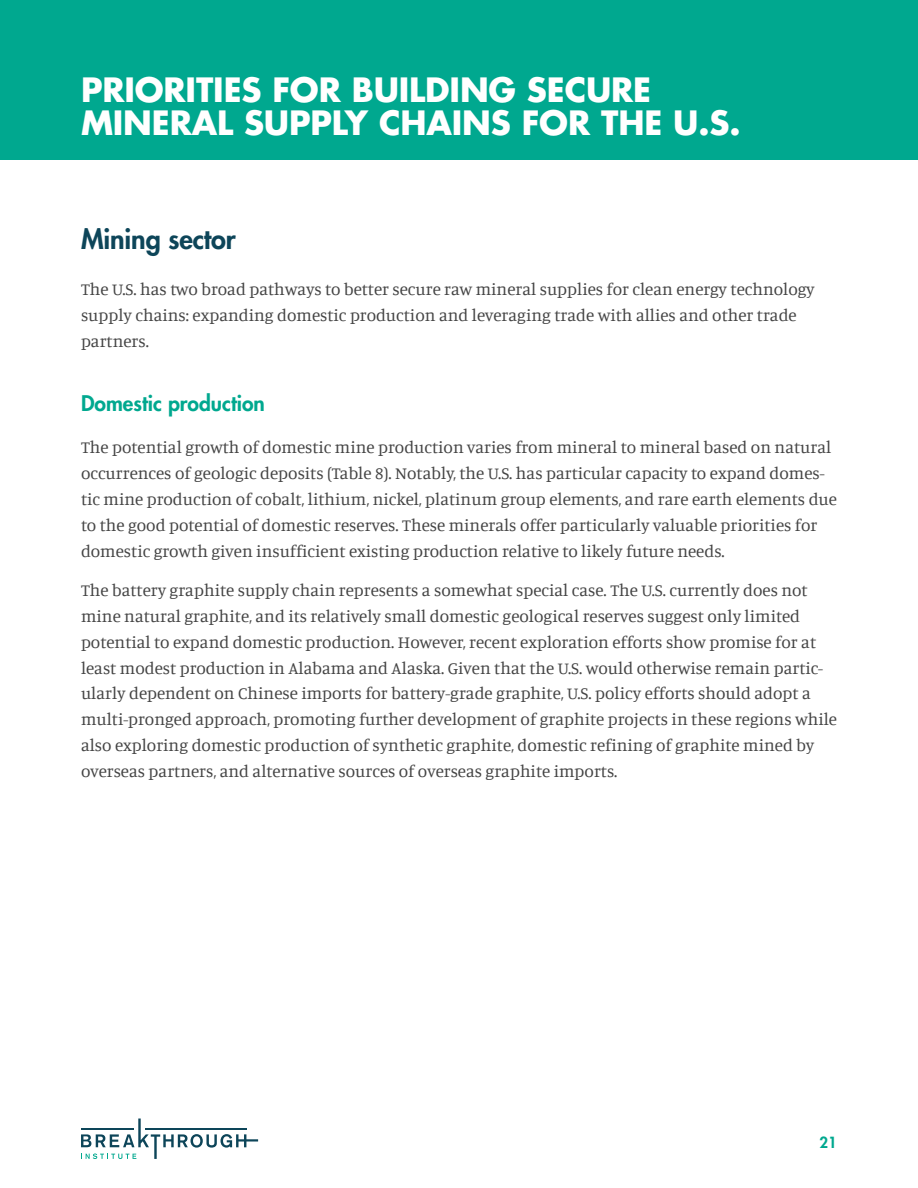
<style>
.page{position:relative;width:918px;height:1188px;background:#fff}
.page>*{position:absolute;margin:0;border:0;box-sizing:border-box;transform-origin:0 0}
.Head_22{font:700 32.7px/33px "Futura Std";letter-spacing:-.005em;color:#fff}
.Head_18{font:800 27px "Futura Std";letter-spacing:-.005em;color:#0d4559}
.Head_14{font:800 21px "Futura Std";color:#00a88f}
.t1{font:17.25px/25.8px "Manuale";color:#444}
.t2{font:800 15px "Futura Std";color:#00a88f}
</style>
<div class="page">
<svg style="left:81px;top:1119px;width:177px;height:40px"></svg>
<div style="left:0;top:0;width:918px;height:160px;background:#00a88f"></div>
<p class="Head_22" style="left:81px;top:73px;width:661px">PRIORITIES FOR BUILDING SECURE<br>MINERAL SUPPLY CHAINS FOR THE U.S.</p>
<p class="Head_18" style="left:81px;top:222px;width:156px">Mining sector</p>
<p class="t1" style="left:81px;top:276px;width:735px">The U.S. has two broad pathways to better secure raw mineral supplies for clean energy technology supply chains: expanding domestic production and leveraging trade with allies and other trade partners.</p>
<p class="Head_14" style="left:81px;top:390px;width:185px">Domestic production</p>
<p class="t1" style="left:81px;top:434px;width:758px">The potential growth of domestic mine production varies from mineral to mineral based on natural occurrences of geologic deposits (Table 8). Notably, the U.S. has particular capacity to expand domes&shy;tic mine production of cobalt, lithium, nickel, platinum group elements, and rare earth elements due to the good potential of domestic reserves. These minerals offer particularly valuable priorities for domestic growth given insufficient existing production relative to likely future needs.</p>
<p class="t1" style="left:81px;top:577px;width:758px">The battery graphite supply chain represents a somewhat special case. The U.S. currently does not mine natural graphite, and its relatively small domestic geological reserves suggest only limited potential to expand domestic production. However, recent exploration efforts show promise for at least modest production in Alabama and Alaska. Given that the U.S. would otherwise remain partic&shy;ularly dependent on Chinese imports for battery-grade graphite, U.S. policy efforts should adopt a multi-pronged approach, promoting further development of graphite projects in these regions while also exploring domestic production of synthetic graphite, domestic refining of graphite mined by overseas partners, and alternative sources of overseas graphite imports.</p>
<p class="t2" style="left:820px;top:1132px;width:19px">21</p>
</div>
